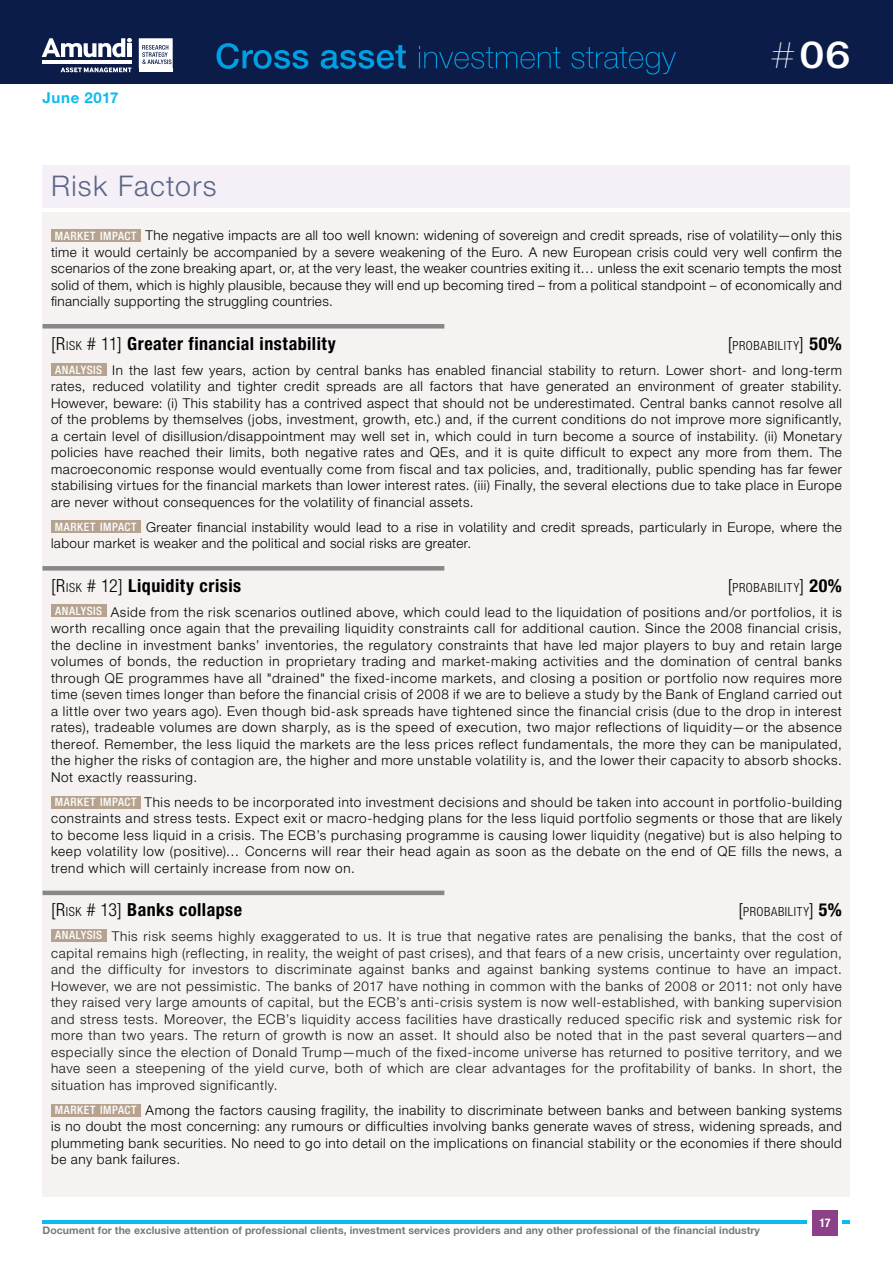
<style>
.page{position:relative;width:893px;height:1263px;background:#fff}
.page>*{position:absolute;margin:0;border:0;box-sizing:border-box;transform-origin:0 0}
.t1{font:500 37.35px "Helvetica Neue LT Std";color:#fff;scale:1.2 1}
.t2{font:300 28.5px "Helvetica Neue LT Std";letter-spacing:.045em;color:#5b6686}
.t3{font:700 condensed 18px "Helvetica Neue LT Std";letter-spacing:.03em;color:#000}
.t4{font:700 15px "Helvetica Neue LT Std";letter-spacing:.045em;color:#0bbbef}
.t5{font:300 13.5px/16.5px "Helvetica Neue LT Std";letter-spacing:.035em;color:#000;text-align:justify}
.t6{font:300 13.5px/16.5px "Helvetica Neue LT Std";letter-spacing:.05em;color:#151513;text-align:justify}
.t7{font:300 condensed 12.6px "Helvetica Neue LT Std";letter-spacing:.055em;color:#000}
.t8{font:700 condensed 12px "Helvetica Neue LT Std";color:#fff}
.t9{font:700 10.5px "Helvetica Neue LT Std";letter-spacing:.005em;color:#777a7b}
.s1{font-weight:200;font-size:37.8px}
.s2{font-weight:500;font-stretch:condensed;font-size:11.55px;color:#fff}
.s3{font-weight:300}
.s4{font-weight:300;font-size:12.6px}
.s5{font-size:18px}
.s6{font-weight:700;font-size:18px}
</style>
<div class="page">
<hr style="left:43px;top:1220px;width:807px;height:4px;background:#0bbbef">
<div style="left:808px;top:1206px;width:34px;height:34px;background:#fff"></div>
<div style="left:812px;top:1210px;width:26px;height:25px;background:#8c4088"></div>
<div style="left:0;top:0;width:893px;height:84px;background:#0c1c49"></div>
<svg style="left:216px;top:43px;width:460px;height:32px"></svg>
<hr style="left:42px;top:61px;width:90px;height:3px;background:#fff">
<svg style="left:42px;top:38px;width:90px;height:19px"></svg>
<div style="left:127px;top:43px;width:5px;height:14px;background:#fff"></div>
<svg style="left:61px;top:67px;width:71px;height:6px"></svg>
<hr style="left:139px;top:69px;width:34px;height:3px;background:#fff">
<svg style="left:139px;top:38px;width:34px;height:30px"></svg>
<div style="left:43px;top:213px;width:807px;height:984px;background:#f5f2f1"></div>
<hr style="left:43px;top:324px;width:401px;height:4px;background:#878787">
<div style="left:43px;top:566px;width:401px;height:5px;background:#878787"></div>
<hr style="left:43px;top:891px;width:401px;height:4px;background:#878787">
<div style="left:51px;top:229px;width:89px;height:13px;background:#b5a38f"></div>
<div style="left:51px;top:521px;width:89px;height:12px;background:#b5a38f"></div>
<div style="left:51px;top:604px;width:55px;height:13px;background:#b5a38f"></div>
<div style="left:51px;top:796px;width:89px;height:12px;background:#b5a38f"></div>
<div style="left:51px;top:929px;width:55px;height:12px;background:#b5a38f"></div>
<div style="left:51px;top:1104px;width:89px;height:12px;background:#b5a38f"></div>
<div style="left:43px;top:165px;width:807px;height:42px;background:#f5f0f7"></div>
<svg style="left:42px;top:233px;width:166px;height:209px"></svg>
<p class="t4" style="left:43px;top:89px;width:78px">June 2017</p>
<h2 class="t2" style="left:51px;top:169px;width:167px">Risk Factors</h2>
<h1 class="t1" style="left:770px;top:33px;width:69px"><span class="s1">#</span>06</h1>
<p class="t5" style="left:51px;top:227px;width:792px"><span class="s2">MARKET IMPACT</span> The negative impacts are all too well known: widening of sovereign and credit spreads, rise of volatility—only this time it would certainly be accompanied by a severe weakening of the Euro. A new European crisis could very well confirm the scenarios of the zone breaking apart, or, at the very least, the weaker countries exiting it… unless the exit scenario tempts the most solid of them, which is highly plausible, because they will end up becoming tired – from a political standpoint – of economically and financially supporting the struggling countries.</p>
<h3 class="t3" style="left:51px;top:332px;width:286px"><span class="s3">[R</span><span class="s4">ISK</span> <span class="s3"># 11]</span> Greater financial instability</h3>
<p class="t7" style="left:728px;top:338px;width:116px"><span class="s5">[</span>PROBABILITY<span class="s5">]</span> <span class="s6">50%</span></p>
<p class="t5" style="left:51px;top:361px;width:792px"><span class="s2">ANALYSIS</span> In the last few years, action by central banks has enabled financial stability to return. Lower short- and long-term rates, reduced volatility and tighter credit spreads are all factors that have generated an environment of greater stability.<br>However, beware: (i) This stability has a contrived aspect that should not be underestimated. Central banks cannot resolve all of the problems by themselves (jobs, investment, growth, etc.) and, if the current conditions do not improve more significantly, a certain level of disillusion/disappointment may well set in, which could in turn become a source of instability. (ii) Monetary policies have reached their limits, both negative rates and QEs, and it is quite difficult to expect any more from them. The macroeconomic response would eventually come from fiscal and tax policies, and, traditionally, public spending has far fewer stabilising virtues for the financial markets than lower interest rates. (iii) Finally, the several elections due to take place in Europe are never without consequences for the volatility of financial assets.</p>
<p class="t5" style="left:51px;top:518px;width:792px"><span class="s2">MARKET IMPACT</span> Greater financial instability would lead to a rise in volatility and credit spreads, particularly in Europe, where the labour market is weaker and the political and social risks are greater.</p>
<h3 class="t3" style="left:51px;top:574px;width:192px"><span class="s3">[R</span><span class="s4">ISK</span> <span class="s3"># 12]</span> Liquidity crisis</h3>
<p class="t7" style="left:728px;top:580px;width:116px"><span class="s5">[</span>PROBABILITY<span class="s5">]</span> <span class="s6">20%</span></p>
<p class="t5" style="left:51px;top:603px;width:792px"><span class="s2">ANALYSIS</span> Aside from the risk scenarios outlined above, which could lead to the liquidation of positions and/or portfolios, it is worth recalling once again that the prevailing liquidity constraints call for additional caution. Since the 2008 financial crisis, the decline in investment banks’ inventories, the regulatory constraints that have led major players to buy and retain large volumes of bonds, the reduction in proprietary trading and market-making activities and the domination of central banks through QE programmes have all "drained" the fixed-income markets, and closing a position or portfolio now requires more time (seven times longer than before the financial crisis of 2008 if we are to believe a study by the Bank of England carried out a little over two years ago). Even though bid-ask spreads have tightened since the financial crisis (due to the drop in interest rates), tradeable volumes are down sharply, as is the speed of execution, two major reflections of liquidity—or the absence thereof. Remember, the less liquid the markets are the less prices reflect fundamentals, the more they can be manipulated, the higher the risks of contagion are, the higher and more unstable volatility is, and the lower their capacity to absorb shocks.<br>Not exactly reassuring.</p>
<p class="t5" style="left:51px;top:793px;width:792px"><span class="s2">MARKET IMPACT</span> This needs to be incorporated into investment decisions and should be taken into account in portfolio-building constraints and stress tests. Expect exit or macro-hedging plans for the less liquid portfolio segments or those that are likely to become less liquid in a crisis. The ECB’s purchasing programme is causing lower liquidity (negative) but is also helping to keep volatility low (positive)… Concerns will rear their head again as soon as the debate on the end of QE fills the news, a trend which will certainly increase from now on.</p>
<h3 class="t3" style="left:51px;top:899px;width:193px"><span class="s3">[R</span><span class="s4">ISK</span> <span class="s3"># 13]</span> Banks collapse</h3>
<p class="t7" style="left:738px;top:905px;width:105px"><span class="s5">[</span>PROBABILITY<span class="s5">]</span> <span class="s6">5%</span></p>
<p class="t6" style="left:51px;top:928px;width:792px;text-indent:4px"><span class="s2">ANALYSIS</span> This risk seems highly exaggerated to us. It is true that negative rates are penalising the banks, that the cost of capital remains high (reflecting, in reality, the weight of past crises), and that fears of a new crisis, uncertainty over regulation, and the difficulty for investors to discriminate against banks and against banking systems continue to have an impact.<br>However, we are not pessimistic. The banks of 2017 have nothing in common with the banks of 2008 or 2011: not only have they raised very large amounts of capital, but the ECB’s anti-crisis system is now well-established, with banking supervision and stress tests. Moreover, the ECB’s liquidity access facilities have drastically reduced specific risk and systemic risk for more than two years. The return of growth is now an asset. It should also be noted that in the past several quarters—and especially since the election of Donald Trump—much of the fixed-income universe has returned to positive territory, and we have seen a steepening of the yield curve, both of which are clear advantages for the profitability of banks. In short, the situation has improved significantly.</p>
<p class="t5" style="left:51px;top:1101px;width:792px"><span class="s2">MARKET IMPACT</span> Among the factors causing fragility, the inability to discriminate between banks and between banking systems is no doubt the most concerning: any rumours or difficulties involving banks generate waves of stress, widening spreads, and plummeting bank securities. No need to go into detail on the implications on financial stability or the economies if there should be any bank failures.</p>
<p class="t9" style="left:43px;top:1224px;width:719px">Document for the exclusive attention of professional clients, investment services providers and any other professional of the financial industry</p>
<p class="t8" style="left:819px;top:1215px;width:13px">17</p>
</div>
